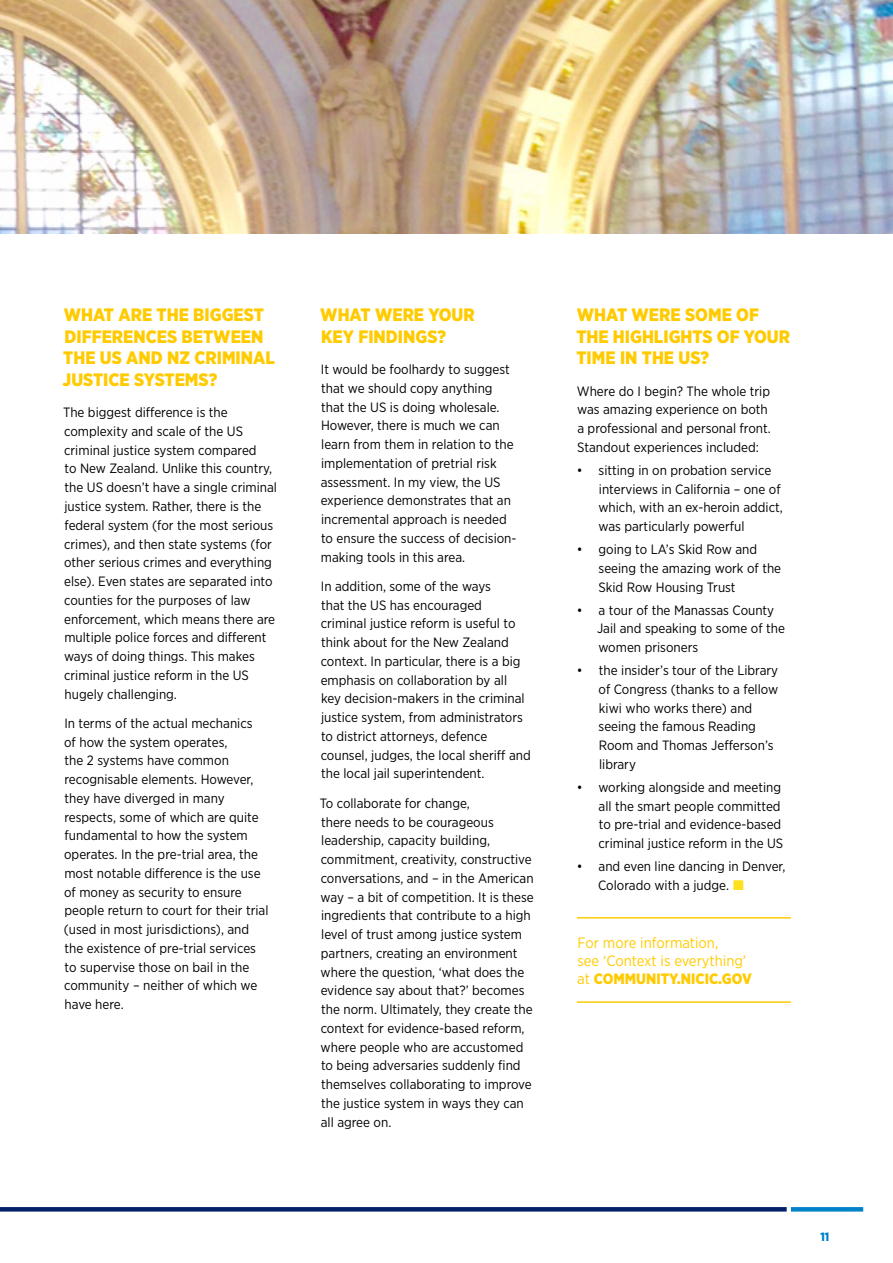
<style>
.page{position:relative;width:893px;height:1263px;background:#fff}
.page>*{position:absolute;margin:0;border:0;box-sizing:border-box;transform-origin:0 0}
.t1{font:900 18px/21.6px "Gotham Narrow";color:#ffcb00}
.t2{font:15px/18px "Gotham Narrow";color:#ffcb00}
.t3{font:13.5px/18.8px "Gotham Narrow";color:#000}
.t4{font:900 12px "Gotham Narrow";color:#0082c9}
.s1{font-weight:900}
</style>
<div class="page">
<svg style="left:791px;top:1207px;width:72px;height:4px"></svg>
<svg style="left:0;top:1207px;width:787px;height:4px;background:#06256b"></svg>
<img style="left:0;top:0;width:893px;height:234px">
<hr style="left:577px;top:917px;width:214px;height:1px;background:#ffcb00">
<hr style="left:577px;top:1001px;width:214px;height:2px;background:#ffcb00">
<h1 class="t1" style="left:63px;top:304px;width:214px">WHAT ARE THE BIGGEST<br>DIFFERENCES BETWEEN<br>THE US AND NZ CRIMINAL<br>JUSTICE SYSTEMS?</h1>
<p class="t3" style="left:63px;top:403px;width:215px">The biggest difference is the complexity and scale of the US criminal justice system compared<br>to New Zealand. Unlike this country, the US doesn’t have a single criminal justice system. Rather, there is the federal system (for the most serious crimes), and then state systems (for other serious crimes and everything else). Even states are separated into counties for the purposes of law enforcement, which means there are multiple police forces and different ways of doing things. This makes criminal justice reform in the US hugely challenging.</p>
<p class="t3" style="left:64px;top:713px;width:206px">In terms of the actual mechanics<br>of how the system operates,<br>the 2 systems have common recognisable elements. However, they have diverged in many respects, some of which are quite fundamental to how the system operates. In the pre-trial area, the most notable difference is the use of money as security to ensure people return to court for their trial (used in most jurisdictions), and the existence of pre-trial services to supervise those on bail in the community – neither of which we have here.</p>
<h1 class="t1" style="left:320px;top:304px;width:156px">WHAT WERE YOUR<br>KEY FINDINGS?</h1>
<p class="t3" style="left:321px;top:360px;width:197px">It would be foolhardy to suggest that we should copy anything that the US is doing wholesale.<br>However, there is much we can learn from them in relation to the implementation of pretrial risk assessment. In my view, the US experience demonstrates that an incremental approach is needed to ensure the success of decision&shy;making tools in this area.</p>
<p class="t3" style="left:321px;top:576px;width:212px">In addition, some of the ways<br>that the US has encouraged criminal justice reform is useful to think about for the New Zealand context. In particular, there is a big emphasis on collaboration by all<br>key decision-makers in the criminal justice system, from administrators to district attorneys, defence counsel, judges, the local sheriff and the local jail superintendent.</p>
<p class="t3" style="left:320px;top:793px;width:216px">To collaborate for change,<br>there needs to be courageous leadership, capacity building, commitment, creativity, constructive conversations, and – in the American way – a bit of competition. It is these ingredients that contribute to a high level of trust among justice system partners, creating an environment where the question, ‘what does the evidence say about that?’ becomes the norm. Ultimately, they create the context for evidence-based reform, where people who are accustomed to being adversaries suddenly find themselves collaborating to improve the justice system in ways they can all agree on.</p>
<h1 class="t1" style="left:576px;top:304px;width:215px">WHAT WERE SOME OF<br>THE HIGHLIGHTS OF YOUR<br>TIME IN THE US?</h1>
<p class="t3" style="left:577px;top:381px;width:195px">Where do I begin? The whole trip was amazing experience on both a professional and personal front.<br>Standout experiences included:</p>
<p class="t3" style="left:598px;top:460px;width:186px;text-indent:-22px">• sitting in on probation service interviews in California – one of which, with an ex-heroin addict, was particularly powerful</p>
<p class="t3" style="left:598px;top:540px;width:184px;text-indent:-22px">• going to LA’s Skid Row and seeing the amazing work of the<br>Skid Row Housing Trust</p>
<p class="t3" style="left:597px;top:600px;width:189px;text-indent:-20px">• a tour of the Manassas County<br>Jail and speaking to some of the women prisoners</p>
<p class="t3" style="left:598px;top:661px;width:181px;text-indent:-22px">• the insider’s tour of the Library of Congress (thanks to a fellow kiwi who works there) and seeing the famous Reading<br>Room and Thomas Jefferson’s library</p>
<p class="t3" style="left:598px;top:777px;width:186px;text-indent:-22px">• working alongside and meeting all the smart people committed to pre-trial and evidence-based criminal justice reform in the US</p>
<p class="t3" style="left:598px;top:857px;width:189px;text-indent:-21px">• and even line dancing in Denver,<br>Colorado with a judge.</p>
<p class="t2" style="left:577px;top:934px;width:176px">For more information,<br>see ‘Context is everything’ at <span class="s1">COMMUNITY.NICIC.GOV</span></p>
<p class="t4" style="left:820px;top:1229px;width:10px">11</p>
</div>
